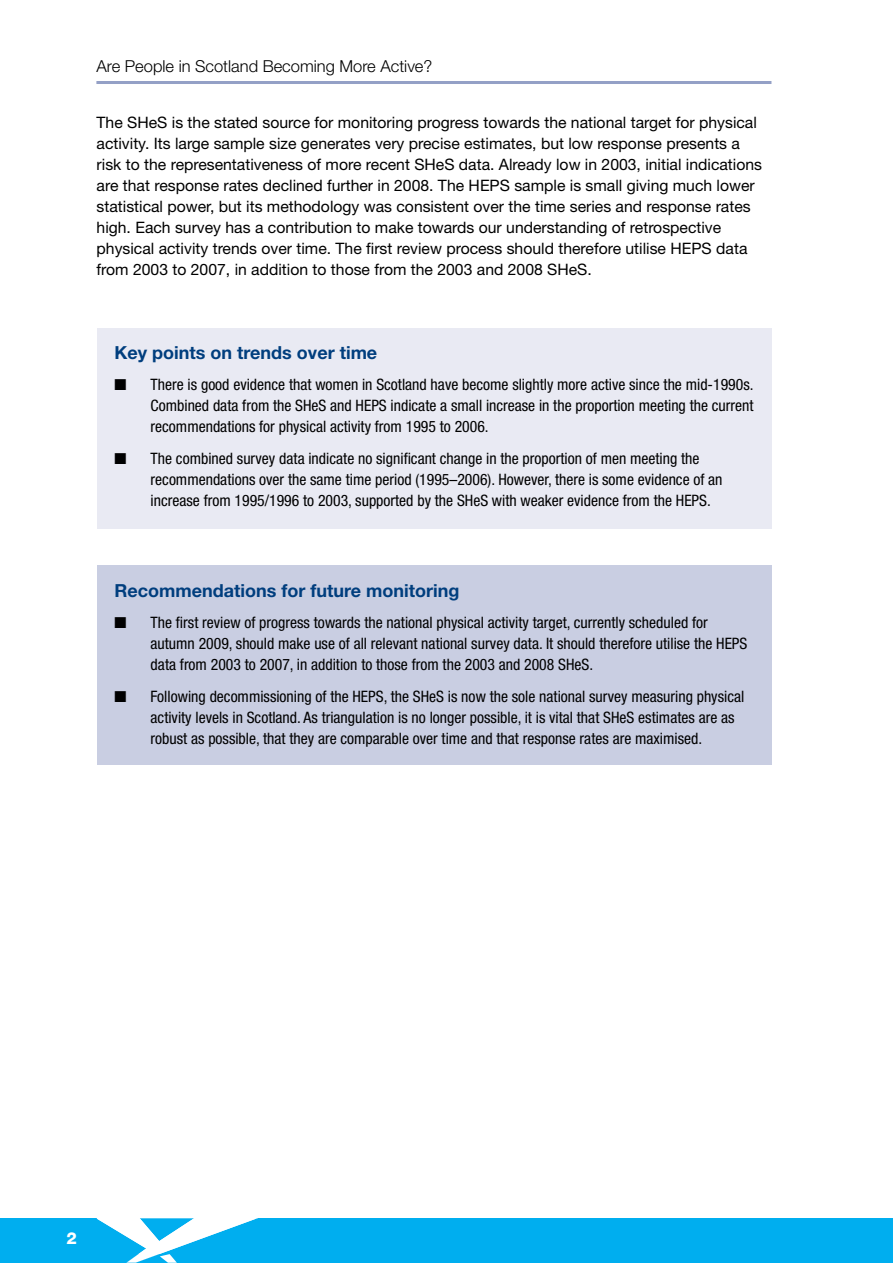
<style>
.page{position:relative;width:893px;height:1263px;background:#fff}
.page>*{position:absolute;margin:0;border:0;box-sizing:border-box;transform-origin:0 0}
.t1{font:700 18px "Helvetica Neue LT Pro";color:#003e7e}
.t2{font:300 16.5px "Helvetica Neue LT Pro";color:#000}
.t3{font:800 16.5px "Helvetica Neue LT Pro";color:#fff}
.t4{font:condensed 15.75px/21px "Helvetica Neue LT Pro";color:#000}
.t5{font:15.75px/21px "Helvetica Neue LT Pro";color:#000}
</style>
<div class="page">
<hr style="left:96px;top:81px;width:675px;height:3px;background:#94a0c6">
<div style="left:0;top:1218px;width:97px;height:45px;background:#00aeef"></div>
<div style="left:258px;top:1218px;width:635px;height:45px;background:#00aeef"></div>
<svg style="left:96px;top:1218px;width:162px;height:45px"></svg>
<div style="left:97px;top:328px;width:674px;height:201px;background:#e9eaf3"></div>
<div style="left:97px;top:566px;width:674px;height:199px;background:#c9cee2"></div>
<p class="t2" style="left:96px;top:56px;width:337px">Are People in Scotland Becoming More Active?</p>
<p class="t5" style="left:97px;top:112px;width:667px">The SHeS is the stated source for monitoring progress towards the national target for physical activity. Its large sample size generates very precise estimates, but low response presents a risk to the representativeness of more recent SHeS data. Already low in 2003, initial indications are that response rates declined further in 2008. The HEPS sample is small giving much lower statistical power, but its methodology was consistent over the time series and response rates high. Each survey has a contribution to make towards our understanding of retrospective physical activity trends over time. The first review process should therefore utilise HEPS data from 2003 to 2007, in addition to those from the 2003 and 2008 SHeS.</p>
<p class="t1" style="left:115px;top:341px;width:264px">Key points on trends over time</p>
<p class="t4" style="left:151px;top:374px;width:604px;text-align:justify;text-indent:-36px">■ There is good evidence that women in Scotland have become slightly more active since the mid-1990s.<br>Combined data from the SHeS and HEPS indicate a small increase in the proportion meeting the current recommendations for physical activity from 1995 to 2006.</p>
<p class="t4" style="left:151px;top:447px;width:573px;text-indent:-36px">■ The combined survey data indicate no significant change in the proportion of men meeting the recommendations over the same time period (1995–2006). However, there is some evidence of an increase from 1995/1996 to 2003, supported by the SHeS with weaker evidence from the HEPS.</p>
<p class="t1" style="left:115px;top:579px;width:346px">Recommendations for future monitoring</p>
<p class="t4" style="left:151px;top:612px;width:598px;text-indent:-36px">■ The first review of progress towards the national physical activity target, currently scheduled for autumn 2009, should make use of all relevant national survey data. It should therefore utilise the HEPS data from 2003 to 2007, in addition to those from the 2003 and 2008 SHeS.</p>
<p class="t4" style="left:151px;top:685px;width:595px;text-indent:-36px">■ Following decommissioning of the HEPS, the SHeS is now the sole national survey measuring physical activity levels in Scotland. As triangulation is no longer possible, it is vital that SHeS estimates are as robust as possible, that they are comparable over time and that response rates are maximised.</p>
<p class="t3" style="left:66px;top:1228px;width:12px">2</p>
</div>
